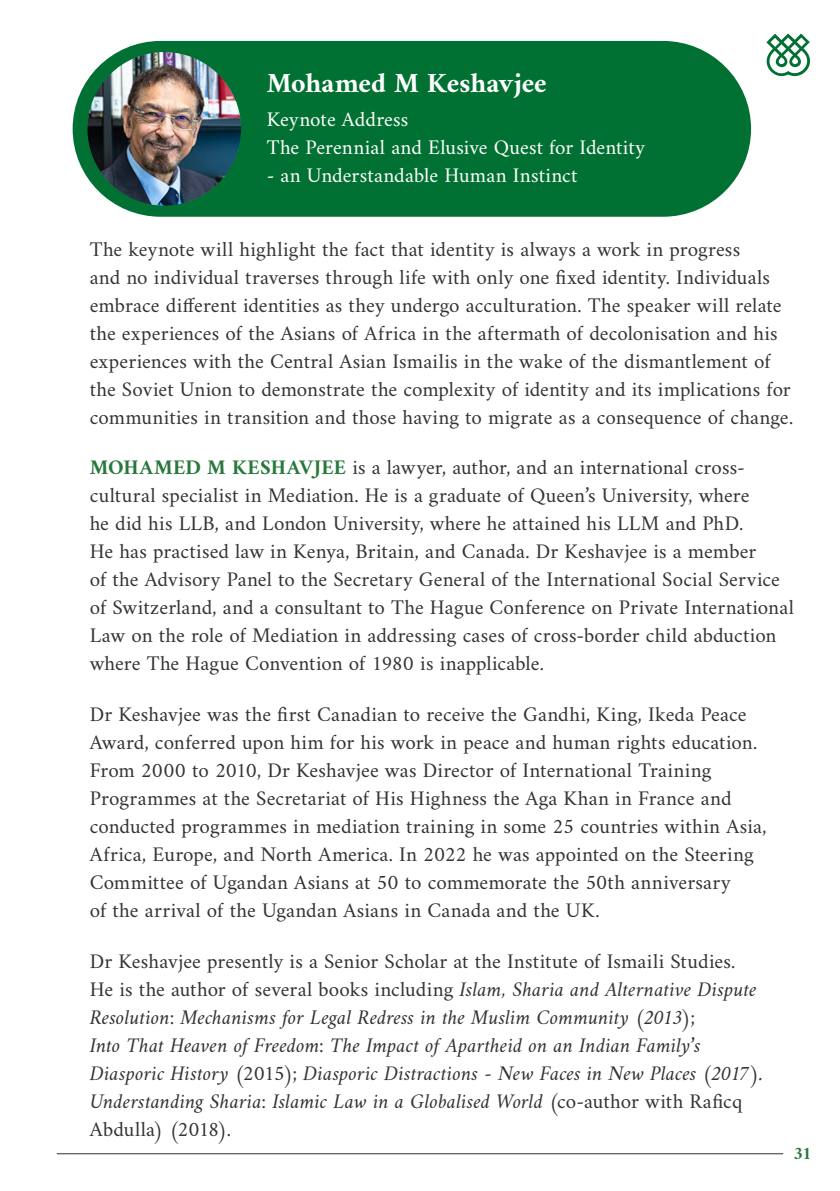
<style>
.page{position:relative;width:840px;height:1191px;background:#fff}
.page>*{position:absolute;margin:0;border:0;box-sizing:border-box;transform-origin:0 0}
.t1{font:700 28px "Amiri";letter-spacing:-.005em;color:#fff}
.t2{font:21px/28px "Amiri";letter-spacing:.005em;color:#333332}
.t3{font:italic 21px/28px "Amiri";letter-spacing:.005em;color:#333332}
.t4{font:21px/28px "Amiri";letter-spacing:.005em;color:#fff}
.t5{font:700 18px "Amiri";color:#28773b}
.s1{font-weight:700;color:#28773b}
.s2{font-style:normal}
</style>
<div class="page">
<svg style="left:766px;top:33px;width:44px;height:44px"></svg>
<div style="left:73px;top:41px;width:677px;height:176px;background:#007132;border-radius:88px"></div>
<img style="left:87px;top:52px;width:154px;height:154px;border-radius:77px">
<hr style="left:57px;top:1153px;width:725px;height:1px;background:#333332">
<h1 class="t1" style="left:266px;top:66px;width:281px">Mohamed M Keshavjee</h1>
<p class="t4" style="left:266px;top:105px;width:380px">Keynote Address<br>The Perennial and Elusive Quest for Identity</p>
<p class="t4" style="left:266px;top:161px;width:312px">- an Understandable Human Instinct</p>
<p class="t2" style="left:90px;top:234px;width:704px">The keynote will highlight the fact that identity is always a work in progress<br>and no individual traverses through life with only one fixed identity. Individuals embrace different identities as they undergo acculturation. The speaker will relate the experiences of the Asians of Africa in the aftermath of decolonisation and his experiences with the Central Asian Ismailis in the wake of the dismantlement of the Soviet Union to demonstrate the complexity of identity and its implications for communities in transition and those having to migrate as a consequence of change.</p>
<p class="t2" style="left:90px;top:453px;width:705px"><span class="s1">MOHAMED M KESHAVJEE</span> is a lawyer, author, and an international cross&shy;cultural specialist in Mediation. He is a graduate of Queen’s University, where<br>he did his LLB, and London University, where he attained his LLM and PhD.<br>He has practised law in Kenya, Britain, and Canada. Dr Keshavjee is a member<br>of the Advisory Panel to the Secretary General of the International Social Service of Switzerland, and a consultant to The Hague Conference on Private International Law on the role of Mediation in addressing cases of cross-border child abduction where The Hague Convention of 1980 is inapplicable.</p>
<p class="t2" style="left:90px;top:700px;width:678px">Dr Keshavjee was the first Canadian to receive the Gandhi, King, Ikeda Peace Award, conferred upon him for his work in peace and human rights education.<br>From 2000 to 2010, Dr Keshavjee was Director of International Training Programmes at the Secretariat of His Highness the Aga Khan in France and conducted programmes in mediation training in some 25 countries within Asia, Africa, Europe, and North America. In 2022 he was appointed on the Steering Committee of Ugandan Asians at 50 to commemorate the 50th anniversary<br>of the arrival of the Ugandan Asians in Canada and the UK.</p>
<p class="t3" style="left:90px;top:946px;width:675px"><span class="s2">Dr Keshavjee presently is a Senior Scholar at the Institute of Ismaili Studies.<br>He is the author of several books including</span> Islam, Sharia and Alternative Dispute Resolution: Mechanisms for Legal Redress in the Muslim Community (2013);<br>Into That Heaven of Freedom: The Impact of Apartheid on an Indian Family’s Diasporic History <span class="s2">(2015);</span> Diasporic Distractions - New Faces in New Places (2017).<br>Understanding Sharia: Islamic Law in a Globalised World <span class="s2">(co-author with Raficq Abdulla) (2018).</span></p>
<p class="t5" style="left:793px;top:1142px;width:20px">31</p>
</div>
